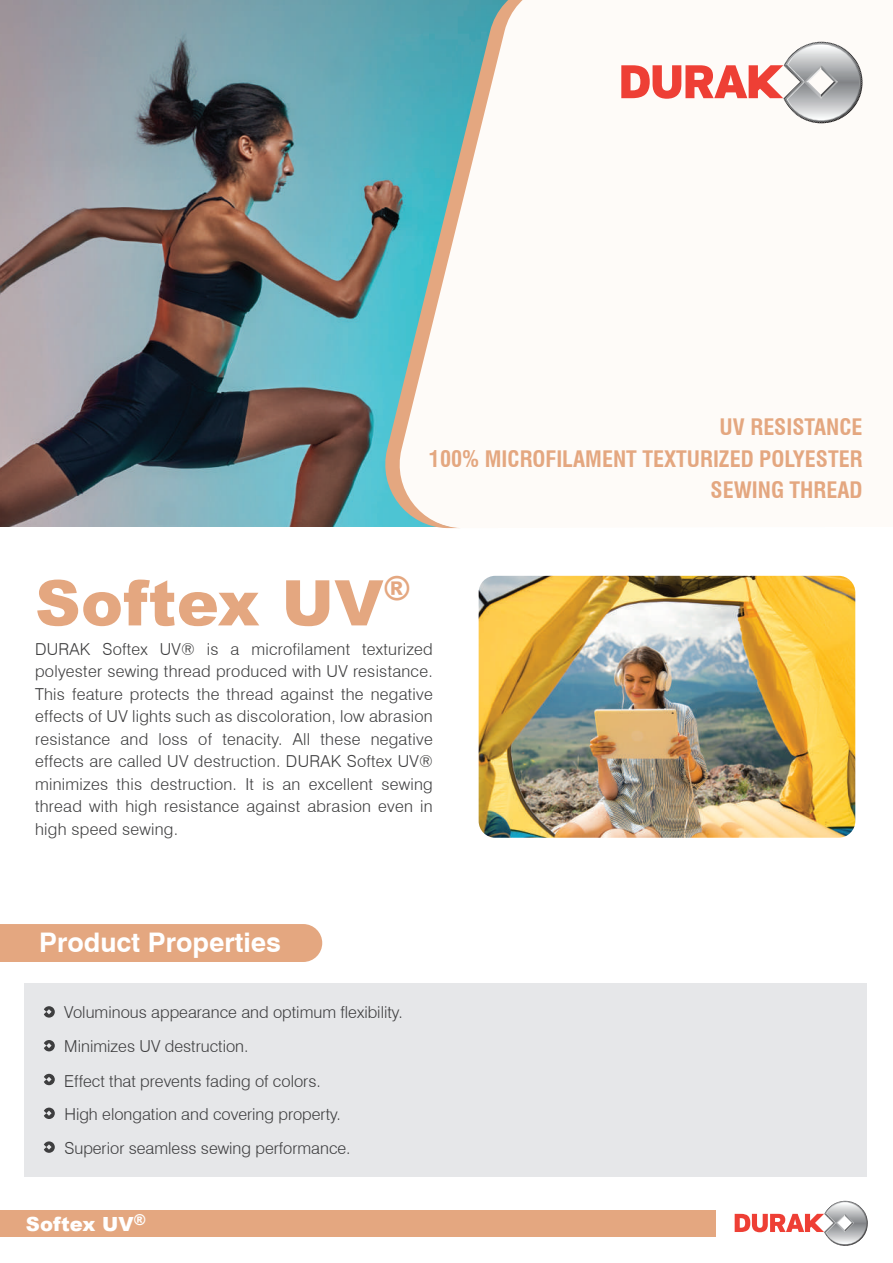
<style>
.page{position:relative;width:893px;height:1263px;background:#fff}
.page>*{position:absolute;margin:0;border:0;box-sizing:border-box;transform-origin:0 0}
.t1{font:900 63px "Arial";letter-spacing:.005em;color:#e4a780}
.t2{font:700 27px "Swiss 721 BT";color:#fff}
.t3{font:700 condensed 22.2px/31.7px "Swiss 721 BT";color:#e4a780;text-align:right}
.t4{font:900 19.5px "Arial";letter-spacing:.005em;color:#fff}
.t5{font:300 16.5px/22.5px "Swiss 721 BT";color:#3e3e3f;text-align:justify}
</style>
<div class="page">
<img style="left:0;top:0;width:377px;height:526px">
<div style="left:0;top:924px;width:322px;height:38px;background:#e4a780"></div>
<div style="left:24px;top:983px;width:843px;height:194px;background:#e6e7e9"></div>
<svg style="left:44px;top:1074px;width:11px;height:11px"></svg>
<svg style="left:44px;top:1107px;width:11px;height:12px"></svg>
<svg style="left:735px;top:1201px;width:133px;height:45px"></svg>
<svg style="left:44px;top:1040px;width:11px;height:11px"></svg>
<svg style="left:44px;top:1006px;width:11px;height:11px"></svg>
<svg style="left:44px;top:1141px;width:11px;height:12px"></svg>
<div style="left:0;top:1210px;width:716px;height:26px;background:#e4a780"></div>
<svg style="left:377px;top:0;width:146px;height:528px"></svg>
<svg style="left:621px;top:42px;width:241px;height:81px"></svg>
<img style="left:479px;top:576px;width:376px;height:262px">
<h3 class="t3" style="left:429px;top:411px;width:435px">UV RESISTANCE<br>100% MICROFILAMENT TEXTURIZED POLYESTER<br>SEWING THREAD</h3>
<h1 class="t1" style="left:35px;top:557px;width:377px">Softex UV<sup>®</sup></h1>
<p class="t5" style="left:35px;top:637px;width:399px">DURAK Softex UV® is a microfilament texturized polyester sewing thread produced with UV resistance.<br>This feature protects the thread against the negative effects of UV lights such as discoloration, low abrasion resistance and loss of tenacity. All these negative effects are called UV destruction. DURAK Softex UV® minimizes this destruction. It is an excellent sewing thread with high resistance against abrasion even in high speed sewing.</p>
<h2 class="t2" style="left:39px;top:926px;width:243px">Product Properties</h2>
<p class="t5" style="left:64px;top:1001px;width:340px">Voluminous appearance and optimum flexibility.</p>
<p class="t5" style="left:64px;top:1034px;width:186px">Minimizes UV destruction.</p>
<p class="t5" style="left:64px;top:1069px;width:258px">Effect that prevents fading of colors.</p>
<p class="t5" style="left:64px;top:1097px;width:288px;line-height:33.6px">High elongation and covering property.<br>Superior seamless sewing performance.</p>
<p class="t4" style="left:26px;top:1209px;width:121px">Softex UV<sup>®</sup></p>
</div>
